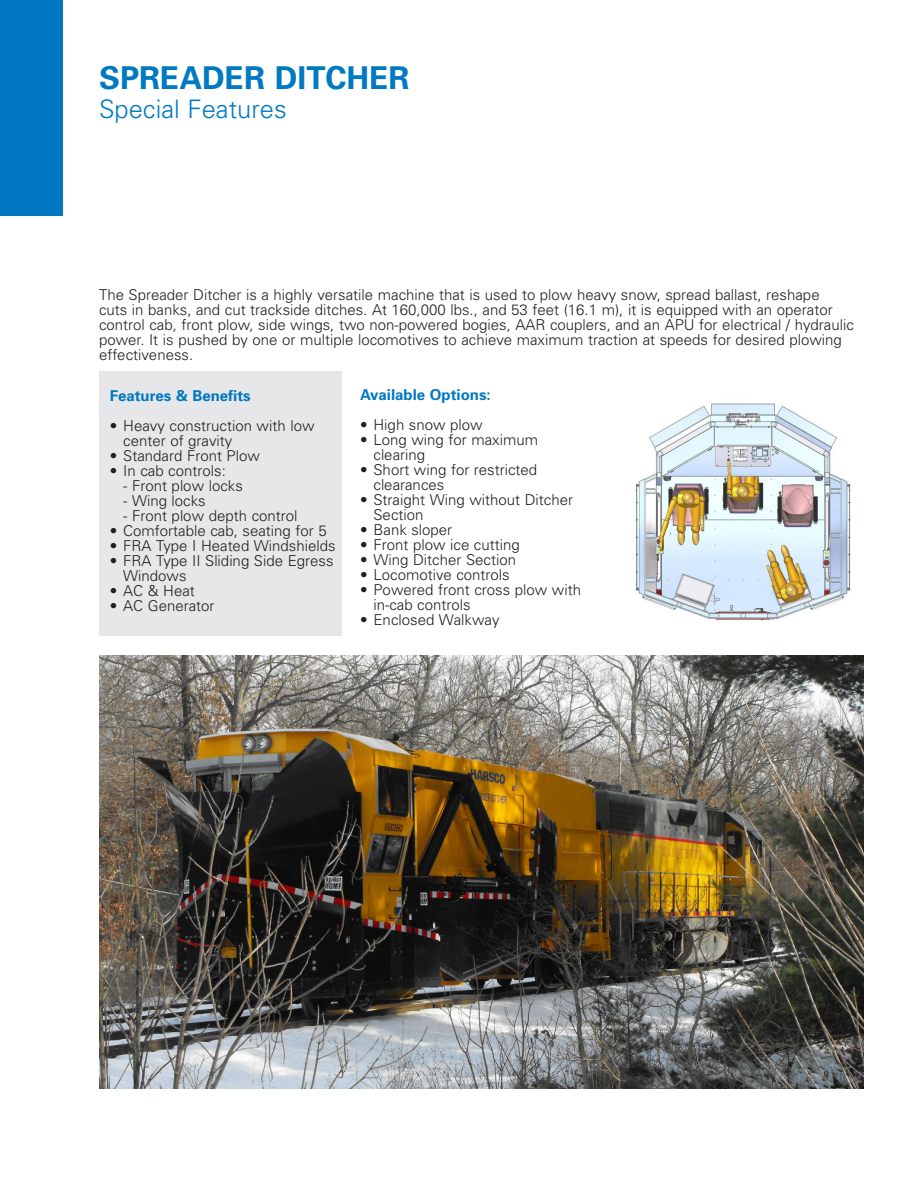
<style>
.page{position:relative;width:918px;height:1188px;background:#fff}
.page>*{position:absolute;margin:0;border:0;box-sizing:border-box;transform-origin:0 0}
.t1{font:700 31.5px "Univers";color:#0079c2}
.t2{font:300 25.5px "Univers";color:#0079c2}
.Bullets{font:300 15px/15px "Univers";color:#231f20}
.Bullets-2{font:700 15px "Univers";color:#0079c2}
</style>
<div class="page">
<div style="left:99px;top:371px;width:243px;height:264px;background:#e6e7e9"></div>
<img style="left:100px;top:656px;width:763px;height:432px">
<img style="left:635px;top:403px;width:216px;height:220px">
<div style="left:0;top:0;width:63px;height:216px;background:#0079c2"></div>
<p class="t1" style="left:99px;top:57px;width:312px">SPREADER DITCHER</p>
<p class="t2" style="left:99px;top:94px;width:189px">Special Features</p>
<p class="Bullets" style="left:99px;top:287px;width:756px">The Spreader Ditcher is a highly versatile machine that is used to plow heavy snow, spread ballast, reshape<br>cuts in banks, and cut trackside ditches. At 160,000 lbs., and 53 feet (16.1 m), it is equipped with an operator control cab, front plow, side wings, two non-powered bogies, AAR couplers, and an APU for electrical / hydraulic power. It is pushed by one or multiple locomotives to achieve maximum traction at speeds for desired plowing effectiveness.</p>
<p class="Bullets-2" style="left:110px;top:386px;width:142px">Features &amp; Benefits</p>
<p class="Bullets" style="left:123px;top:418px;width:193px;text-indent:-14px">• Heavy construction with low center of gravity</p>
<p class="Bullets" style="left:110px;top:448px;width:152px">• Standard Front Plow</p>
<p class="Bullets" style="left:110px;top:463px;width:118px">• In cab controls:</p>
<p class="Bullets" style="left:123px;top:478px;width:121px">- Front plow locks</p>
<p class="Bullets" style="left:123px;top:493px;width:84px">- Wing locks</p>
<p class="Bullets" style="left:123px;top:508px;width:176px">- Front plow depth control</p>
<p class="Bullets" style="left:110px;top:523px;width:218px">• Comfortable cab, seating for 5</p>
<p class="Bullets" style="left:110px;top:538px;width:227px">• FRA Type I Heated Windshields</p>
<p class="Bullets" style="left:123px;top:553px;width:212px;text-indent:-14px">• FRA Type II Sliding Side Egress<br>Windows</p>
<p class="Bullets" style="left:110px;top:583px;width:87px">• AC &amp; Heat</p>
<p class="Bullets" style="left:110px;top:598px;width:106px">• AC Generator</p>
<p class="Bullets-2" style="left:360px;top:385px;width:132px">Available Options:</p>
<p class="Bullets" style="left:360px;top:417px;width:124px">• High snow plow</p>
<p class="Bullets" style="left:374px;top:432px;width:166px;text-indent:-14px">• Long wing for maximum clearing</p>
<p class="Bullets" style="left:374px;top:462px;width:165px;text-indent:-14px">• Short wing for restricted clearances</p>
<p class="Bullets" style="left:374px;top:492px;width:201px;text-indent:-14px">• Straight Wing without Ditcher<br>Section</p>
<p class="Bullets" style="left:360px;top:522px;width:94px">• Bank sloper</p>
<p class="Bullets" style="left:360px;top:537px;width:161px">• Front plow ice cutting</p>
<p class="Bullets" style="left:360px;top:552px;width:158px">• Wing Ditcher Section</p>
<p class="Bullets" style="left:360px;top:567px;width:151px">• Locomotive controls</p>
<p class="Bullets" style="left:374px;top:582px;width:209px;text-indent:-14px">• Powered front cross plow with in-cab controls</p>
<p class="Bullets" style="left:360px;top:612px;width:141px">• Enclosed Walkway</p>
</div>
